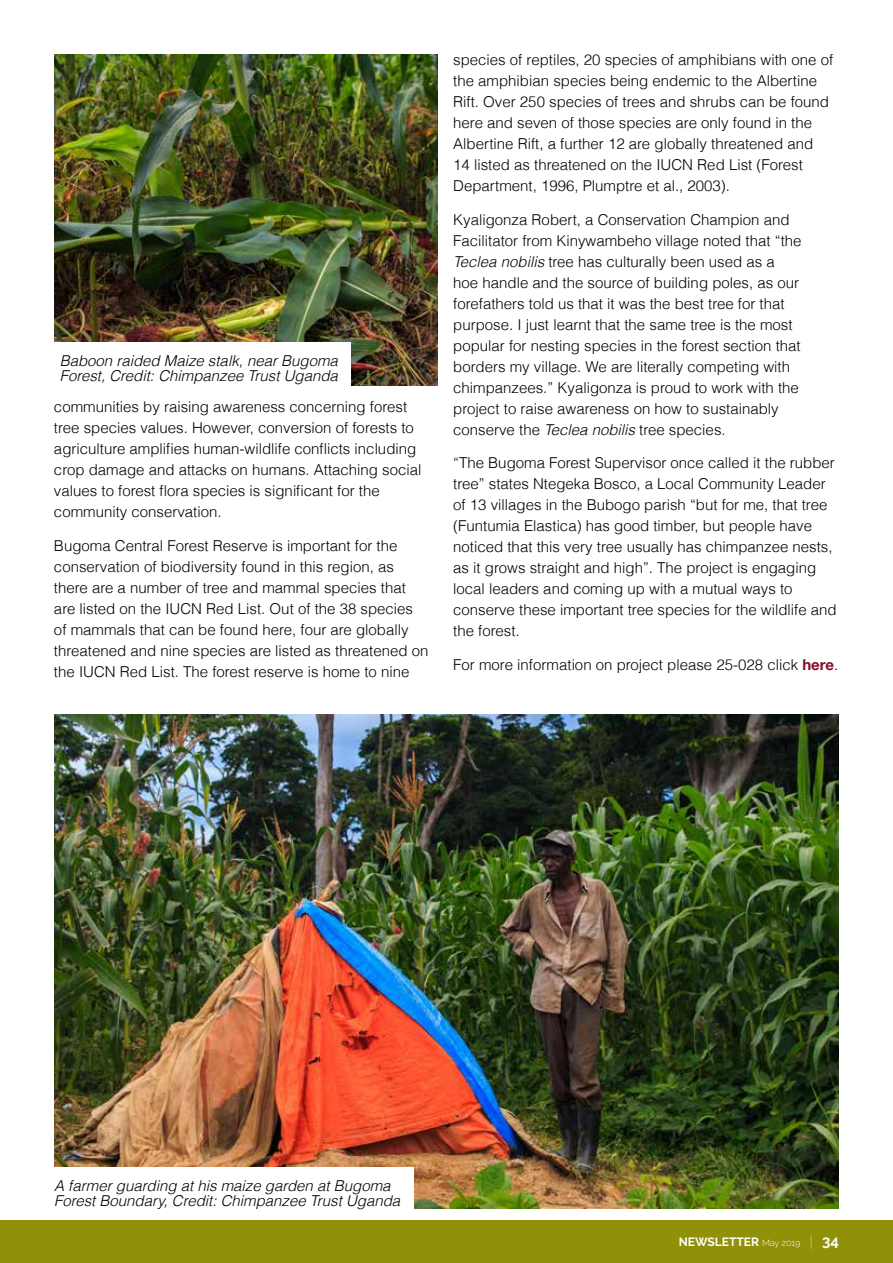
<style>
.page{position:relative;width:893px;height:1263px;background:#fff}
.page>*{position:absolute;margin:0;border:0;box-sizing:border-box;transform-origin:0 0}
.t1{font:300 15px/21px "Helvetica";color:#000}
.t2{font:italic 300 15px/15px "Helvetica";color:#000}
.t3{font:700 12px "Raleway";color:#fff}
.s1{font-style:italic}
.s2{font-family:"Helvetica Neue";font-weight:700;color:#870d29}
.s3{font-weight:300;font-size:9px}
.s4{font-weight:100;font-size:15px}
.s5{font-size:15px}
</style>
<div class="page">
<div style="left:0;top:1220px;width:893px;height:43px;background:#909108"></div>
<img style="left:54px;top:714px;width:785px;height:495px">
<img style="left:54px;top:54px;width:384px;height:332px">
<div style="left:6px;top:342px;width:345px;height:44px;background:#fff"></div>
<div style="left:0;top:1167px;width:414px;height:44px;background:#fff"></div>
<p class="t2" style="left:60px;top:353px;width:280px">Baboon raided Maize stalk, near Bugoma<br>Forest, Credit: Chimpanzee Trust Uganda</p>
<p class="t1" style="left:54px;top:396px;width:369px">communities by raising awareness concerning forest tree species values. However, conversion of forests to agriculture amplifies human-wildlife conflicts including crop damage and attacks on humans. Attaching social values to forest flora species is significant for the community conservation.</p>
<p class="t1" style="left:54px;top:535px;width:376px">Bugoma Central Forest Reserve is important for the conservation of biodiversity found in this region, as there are a number of tree and mammal species that are listed on the IUCN Red List. Out of the 38 species of mammals that can be found here, four are globally threatened and nine species are listed as threatened on the IUCN Red List. The forest reserve is home to nine</p>
<p class="t1" style="left:453px;top:49px;width:381px">species of reptiles, 20 species of amphibians with one of the amphibian species being endemic to the Albertine Rift. Over 250 species of trees and shrubs can be found here and seven of those species are only found in the Albertine Rift, a further 12 are globally threatened and 14 listed as threatened on the IUCN Red List (Forest Department, 1996, Plumptre et al., 2003).</p>
<p class="t1" style="left:453px;top:209px;width:350px">Kyaligonza Robert, a Conservation Champion and Facilitator from Kinywambeho village noted that “the <span class="s1">Teclea nobilis</span> tree has culturally been used as a hoe handle and the source of building poles, as our forefathers told us that it was the best tree for that purpose. I just learnt that the same tree is the most popular for nesting species in the forest section that borders my village. We are literally competing with chimpanzees.” Kyaligonza is proud to work with the project to raise awareness on how to sustainably conserve the <span class="s1">Teclea nobilis</span> tree species.</p>
<p class="t1" style="left:453px;top:452px;width:385px">“The Bugoma Forest Supervisor once called it the rubber tree” states Ntegeka Bosco, a Local Community Leader of 13 villages in the Bubogo parish “but for me, that tree (Funtumia Elastica) has good timber, but people have noticed that this very tree usually has chimpanzee nests, as it grows straight and high”. The project is engaging local leaders and coming up with a mutual ways to conserve these important tree species for the wildlife and the forest.</p>
<p class="t1" style="left:453px;top:654px;width:386px">For more information on project please 25-028 click <span class="s2">here</span>.</p>
<p class="t2" style="left:54px;top:1178px;width:348px">A farmer guarding at his maize garden at Bugoma<br>Forest Boundary, Credit: Chimpanzee Trust Uganda</p>
<p class="t3" style="left:679px;top:1235px;width:162px">NEWSLETTER <span class="s3">May 2019</span> <span class="s4">|</span> <span class="s5">34</span></p>
</div>
